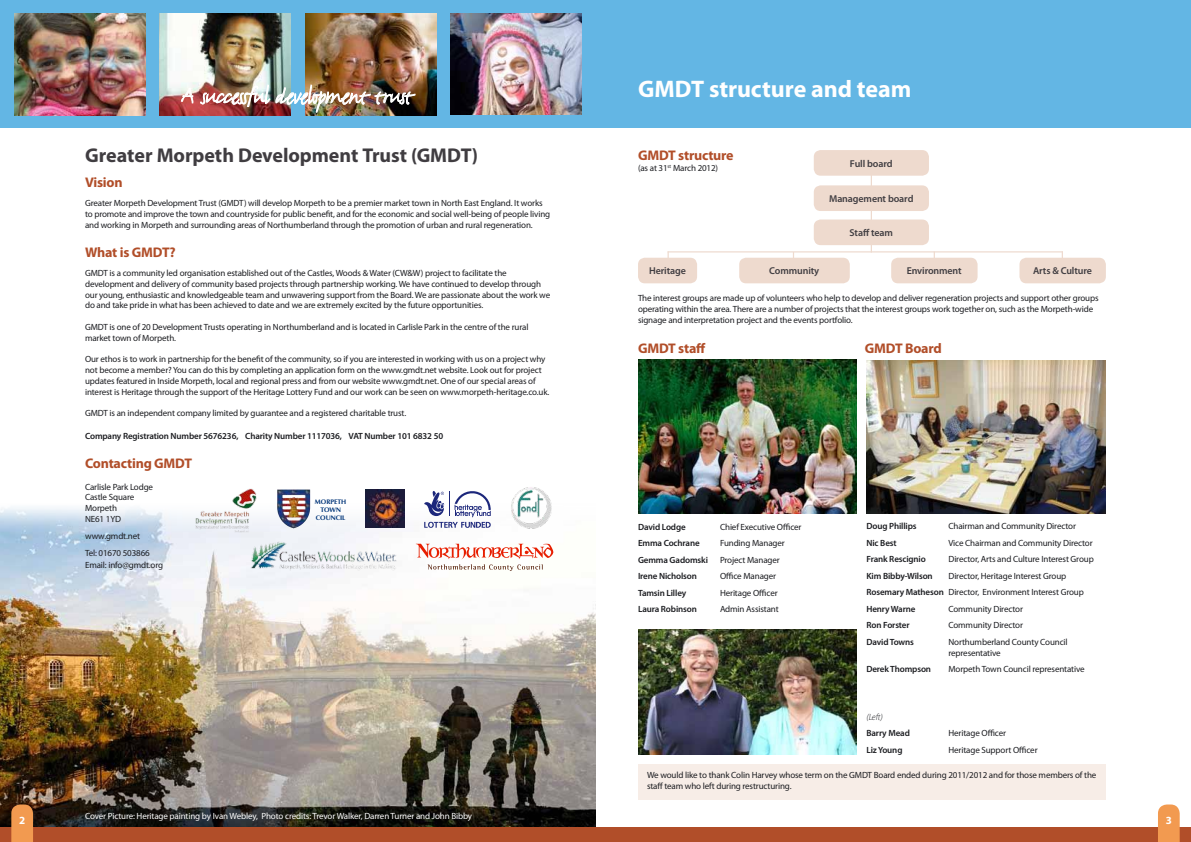
<style>
.page{position:relative;width:1191px;height:842px;background:#fff}
.page>*{position:absolute;margin:0;border:0;box-sizing:border-box;transform-origin:0 0}
.t1{font:26px "FF Justlefthand";letter-spacing:-.02em;color:#fff}
.t2{font:700 24px "Myriad Pro";letter-spacing:-.005em;color:#fff}
.t3{font:700 20px "Myriad Pro";letter-spacing:-.005em;color:#403d41}
.t4{font:700 14px "Myriad Pro";letter-spacing:-.015em;color:#b14e29}
.t5{font:700 11px "Myriad Pro";color:#fff}
.t6{font:600 10px "Myriad Pro";letter-spacing:-.01em;color:#403d41}
.t7{font:9px/10.8px "Myriad Pro";letter-spacing:-.015em;color:#1b1c20}
.t8{font:600 9px "Myriad Pro";letter-spacing:-.015em;color:#1b1c20}
.t9{font:9px "Myriad Pro";letter-spacing:-.015em;color:#fff}
.t10{font:italic 300 9px "Myriad Pro";color:#1b1c20}
.t11{font:700 6.6px/8px "Zapf Humanist 601 BT";color:#003579;text-align:center}
.s1{font-weight:600}
</style>
<div class="page">
<img style="left:0;top:489px;width:595px;height:339px">
<div style="left:595px;top:0;width:596px;height:128px;background:#63b6e4"></div>
<div style="left:0;top:0;width:595px;height:128px;background:#63b6e4"></div>
<div style="left:0;top:828px;width:595px;height:14px;background:#b14e29"></div>
<div style="left:595px;top:828px;width:596px;height:14px;background:#b14e29"></div>
<svg style="left:11px;top:804px;width:22px;height:38px"></svg>
<svg style="left:1158px;top:804px;width:21px;height:38px"></svg>
<hr style="left:870px;top:150px;width:2px;height:102px;background:#eedace">
<div style="left:813px;top:150px;width:116px;height:26px;background:#eedace;border-radius:7px"></div>
<div style="left:739px;top:258px;width:110px;height:25px;background:#eedace;border-radius:7px"></div>
<div style="left:891px;top:258px;width:86px;height:25px;background:#eedace;border-radius:7px"></div>
<div style="left:1019px;top:258px;width:86px;height:25px;background:#eedace;border-radius:7px"></div>
<div style="left:638px;top:258px;width:59px;height:25px;background:#eedace;border-radius:7px"></div>
<div style="left:813px;top:185px;width:116px;height:26px;background:#eedace;border-radius:7px"></div>
<div style="left:813px;top:219px;width:116px;height:26px;background:#eedace;border-radius:7px"></div>
<hr style="left:667px;top:251px;width:396px;height:1px;background:#eedace">
<svg style="left:667px;top:251px;width:2px;height:7px"></svg>
<svg style="left:1061px;top:251px;width:2px;height:7px"></svg>
<svg style="left:933px;top:251px;width:2px;height:7px"></svg>
<img style="left:638px;top:360px;width:218px;height:153px">
<img style="left:14px;top:13px;width:132px;height:103px">
<img style="left:159px;top:13px;width:132px;height:103px">
<img style="left:305px;top:13px;width:131px;height:103px">
<svg style="left:181px;top:87px;width:12px;height:16px"></svg>
<img style="left:200px;top:51px;width:215px;height:61px">
<img style="left:450px;top:13px;width:132px;height:102px">
<img style="left:866px;top:360px;width:240px;height:153px">
<img style="left:249px;top:541px;width:150px;height:29px">
<div style="left:638px;top:764px;width:468px;height:35px;background:#f7ede7"></div>
<img style="left:638px;top:629px;width:218px;height:125px">
<img style="left:366px;top:489px;width:38px;height:39px">
<svg style="left:424px;top:491px;width:67px;height:37px"></svg>
<svg style="left:416px;top:544px;width:137px;height:27px"></svg>
<img style="left:277px;top:489px;width:33px;height:39px">
<img style="left:509px;top:487px;width:45px;height:42px">
<img style="left:190px;top:488px;width:72px;height:46px">
<h1 class="t1" style="left:181px;top:80px;width:233px">A successful development trust</h1>
<h3 class="t3" style="left:85px;top:142px;width:395px">Greater Morpeth Development Trust (GMDT)</h3>
<h3 class="t4" style="left:85px;top:173px;width:39px">Vision</h3>
<p class="t7" style="left:85px;top:198px;width:467px">Greater Morpeth Development Trust (GMDT) will develop Morpeth to be a premier market town in North East England. It works to promote and improve the town and countryside for public benefit, and for the economic and social well-being of people living and working in Morpeth and surrounding areas of Northumberland through the promotion of urban and rural regeneration.</p>
<h3 class="t4" style="left:85px;top:243px;width:92px">What is GMDT?</h3>
<p class="t7" style="left:85px;top:267px;width:466px">GMDT is a community led organisation established out of the Castles, Woods &amp; Water (CW&amp;W) project to facilitate the development and delivery of community based projects through partnership working. We have continued to develop through our young, enthusiastic and knowledgeable team and unwavering support from the Board. We are passionate about the work we do and take pride in what has been achieved to date and we are extremely excited by the future opportunities.</p>
<p class="t7" style="left:85px;top:321px;width:445px">GMDT is one of 20 Development Trusts operating in Northumberland and is located in Carlisle Park in the centre of the rural market town of Morpeth.</p>
<p class="t7" style="left:85px;top:354px;width:466px">Our ethos is to work in partnership for the benefit of the community, so if you are interested in working with us on a project why not become a member? You can do this by completing an application form on the www.gmdt.net website. Look out for project updates featured in Inside Morpeth, local and regional press and from our website www.gmdt.net. One of our special areas of interest is Heritage through the support of the Heritage Lottery Fund and our work can be seen on www.morpeth-heritage.co.uk.</p>
<p class="t7" style="left:85px;top:408px;width:323px">GMDT is an independent company limited by guarantee and a registered charitable trust.</p>
<p class="t8" style="left:85px;top:430px;width:360px">Company Registration Number 5676236, Charity Number 1117036, VAT Number 101 6832 50</p>
<h3 class="t4" style="left:85px;top:454px;width:109px">Contacting GMDT</h3>
<p class="t7" style="left:85px;top:481px;width:70px">Carlisle Park Lodge<br>Castle Square<br>Morpeth<br>NE61 1YD</p>
<p class="t7" style="left:85px;top:527px;width:66px;line-height:16.8px">www.gmdt.net<br>Tel: 01670 503866</p>
<p class="t7" style="left:85px;top:559px;width:80px">Email: info@gmdt.org</p>
<p class="t11" style="left:315px;top:498px;width:33px">MORPETH<br>TOWN<br>COUNCIL</p>
<h2 class="t2" style="left:638px;top:74px;width:275px">GMDT structure and team</h2>
<h3 class="t4" style="left:638px;top:146px;width:97px">GMDT structure</h3>
<p class="t7" style="left:638px;top:162px;width:82px">(as at 31<sup>st</sup> March 2012)</p>
<p class="t6" style="left:850px;top:157px;width:44px">Full board</p>
<p class="t6" style="left:829px;top:192px;width:86px">Management board</p>
<p class="t6" style="left:849px;top:226px;width:45px">Staff team</p>
<p class="t6" style="left:649px;top:265px;width:38px">Heritage</p>
<p class="t6" style="left:769px;top:265px;width:52px">Community</p>
<p class="t6" style="left:906px;top:265px;width:56px">Environment</p>
<p class="t6" style="left:1033px;top:265px;width:60px">Arts &amp; Culture</p>
<p class="t7" style="left:638px;top:292px;width:462px">The interest groups are made up of volunteers who help to develop and deliver regeneration projects and support other groups operating within the area. There are a number of projects that the interest groups work together on, such as the Morpeth-wide signage and interpretation project and the events portfolio.</p>
<h3 class="t4" style="left:638px;top:339px;width:69px">GMDT staff</h3>
<h3 class="t4" style="left:865px;top:339px;width:78px">GMDT Board</h3>
<p class="t8" style="left:638px;top:521px;width:49px">David Lodge</p>
<p class="t7" style="left:720px;top:521px;width:83px">Chief Executive Officer</p>
<p class="t8" style="left:638px;top:537px;width:63px">Emma Cochrane</p>
<p class="t7" style="left:720px;top:538px;width:66px">Funding Manager</p>
<p class="t8" style="left:638px;top:554px;width:71px">Gemma Gadomski</p>
<p class="t7" style="left:720px;top:554px;width:61px">Project Manager</p>
<p class="t8" style="left:638px;top:570px;width:60px">Irene Nicholson</p>
<p class="t7" style="left:720px;top:570px;width:58px">Office Manager</p>
<p class="t8" style="left:638px;top:587px;width:50px">Tamsin Lilley</p>
<p class="t7" style="left:720px;top:587px;width:59px">Heritage Officer</p>
<p class="t8" style="left:638px;top:603px;width:60px">Laura Robinson</p>
<p class="t7" style="left:720px;top:603px;width:60px">Admin Assistant</p>
<p class="t8" style="left:866px;top:521px;width:52px">Doug Phillips</p>
<p class="t7" style="left:948px;top:521px;width:129px">Chairman and Community Director</p>
<p class="t8" style="left:866px;top:537px;width:32px">Nic Best</p>
<p class="t7" style="left:948px;top:537px;width:146px">Vice Chairman and Community Director</p>
<p class="t8" style="left:866px;top:554px;width:61px">Frank Rescignio</p>
<p class="t7" style="left:948px;top:554px;width:147px">Director, Arts and Culture Interest Group</p>
<p class="t8" style="left:866px;top:570px;width:68px">Kim Bibby-Wilson</p>
<p class="t7" style="left:866px;top:567px;width:219px;line-height:16.5px;text-indent:82px">Director, Heritage Interest Group<br><span class="s1">Rosemary Matheson</span> Director, Environment Interest Group<br><span class="s1">Henry Warne</span></p>
<p class="t7" style="left:948px;top:603px;width:76px">Community Director</p>
<p class="t8" style="left:866px;top:619px;width:45px">Ron Forster</p>
<p class="t7" style="left:948px;top:620px;width:76px">Community Director</p>
<p class="t8" style="left:866px;top:636px;width:49px">David Towns</p>
<p class="t7" style="left:948px;top:636px;width:121px">Northumberland County Council representative</p>
<p class="t8" style="left:866px;top:663px;width:66px">Derek Thompson</p>
<p class="t7" style="left:948px;top:663px;width:138px">Morpeth Town Council representative</p>
<p class="t10" style="left:866px;top:712px;width:18px">(Left)</p>
<p class="t8" style="left:866px;top:728px;width:45px">Barry Mead</p>
<p class="t7" style="left:948px;top:728px;width:59px">Heritage Officer</p>
<p class="t8" style="left:866px;top:744px;width:38px">Liz Young</p>
<p class="t7" style="left:948px;top:744px;width:91px">Heritage Support Officer</p>
<p class="t7" style="left:647px;top:770px;width:451px">We would like to thank Colin Harvey whose term on the GMDT Board ended during 2011/2012 and for those members of the staff team who left during restructuring.</p>
<p class="t9" style="left:85px;top:811px;width:388px">Cover Picture: Heritage painting by Ivan Webley, Photo credits: Trevor Walker, Darren Turner and John Bibby</p>
<p class="t5" style="left:19px;top:813px;width:8px">2</p>
<p class="t5" style="left:1165px;top:813px;width:8px">3</p>
</div>
